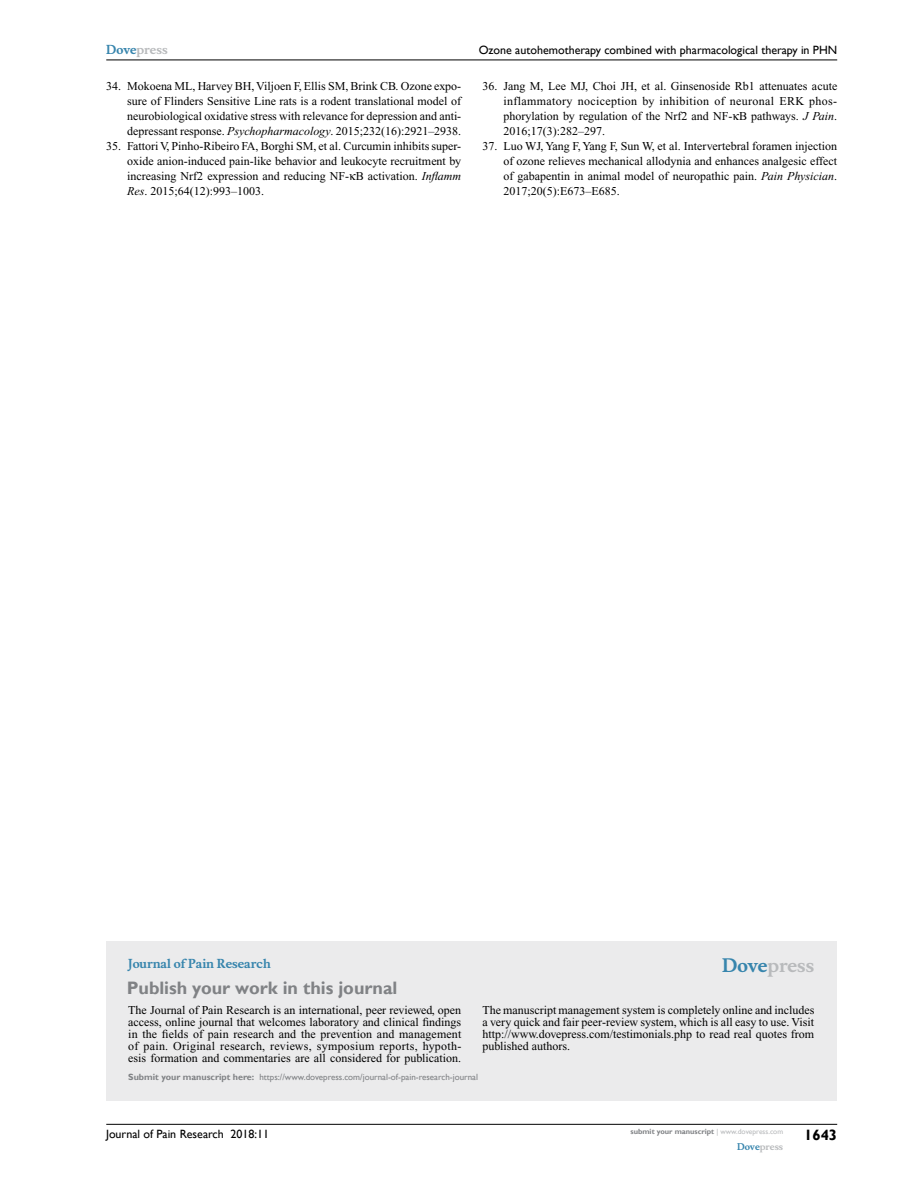
<style>
.page{position:relative;width:918px;height:1188px;background:#fff}
.page>*{position:absolute;margin:0;border:0;box-sizing:border-box;transform-origin:0 0}
.t1{font:700 18px "Gill Sans";color:#808285}
.t2{font:700 18px "Musee";color:#b8babc}
.t3{font:700 15px "Gill Sans";color:#000}
.t4{font:12px/15px "Times New Roman";color:#000;text-align:justify}
.t5{font:12px "Gill Sans";color:#000}
.t6{font:700 12px "Musee";color:#3785ad}
.t7{font:700 12px "Musee";color:#b8babc}
.t8{font:9px "Gill Sans";color:#808285}
.t9{font:700 9px "Musee";color:#b8babc}
.t10{font:700 7.5px "Gill Sans";color:#808285}
.s1{color:#3785ad}
.s2{font-style:italic}
.s3{font-weight:700}
.s4{font-weight:400;color:#b8babc}
</style>
<div class="page">
<div style="left:106px;top:941px;width:731px;height:159px;background:#ebebec"></div>
<hr style="left:106px;top:1124px;width:731px;height:1px;background:#000">
<hr style="left:106px;top:60px;width:731px;height:1px;background:#000">
<p class="t7" style="left:106px;top:43px;width:63px"><span class="s1">Dove</span>press</p>
<p class="t4" style="left:127px;top:79px;width:336px;text-indent:-21px">34. Mokoena ML, Harvey BH, Viljoen F, Ellis SM, Brink CB. Ozone expo&shy;sure of Flinders Sensitive Line rats is a rodent translational model of neurobiological oxidative stress with relevance for depression and anti&shy;depressant response. <span class="s2">Psychopharmacology</span>. 2015;232(16):2921–2938.</p>
<p class="t4" style="left:127px;top:139px;width:335px;text-indent:-21px">35. Fattori V, Pinho-Ribeiro FA, Borghi SM, et al. Curcumin inhibits super&shy;oxide anion-induced pain-like behavior and leukocyte recruitment by increasing Nrf2 expression and reducing NF- B activation. <span class="s2">Inflamm Res</span>. 2015;64(12):993–1003.</p>
<p class="t5" style="left:479px;top:43px;width:350px">Ozone autohemotherapy combined with pharmacological therapy in PHN</p>
<p class="t4" style="left:503px;top:79px;width:335px;text-indent:-21px">36. Jang M, Lee MJ, Choi JH, et al. Ginsenoside Rb1 attenuates acute inflammatory nociception by inhibition of neuronal ERK phos&shy;phorylation by regulation of the Nrf2 and NF- B pathways. <span class="s2">J Pain</span>.<br>2016;17(3):282–297.</p>
<p class="t4" style="left:503px;top:139px;width:335px;text-indent:-21px">37. Luo WJ, Yang F, Yang F, Sun W, et al. Intervertebral foramen injection of ozone relieves mechanical allodynia and enhances analgesic effect of gabapentin in animal model of neuropathic pain. <span class="s2">Pain Physician</span>.<br>2017;20(5):E673–E685.</p>
<p class="t6" style="left:128px;top:956px;width:144px">Journal of Pain Research</p>
<h1 class="t1" style="left:127px;top:977px;width:272px">Publish your work in this journal</h1>
<h1 class="t2" style="left:722px;top:955px;width:94px"><span class="s1">Dove</span>press</h1>
<p class="t4" style="left:128px;top:1004px;width:335px;line-height:12px">The Journal of Pain Research is an international, peer reviewed, open access, online journal that welcomes laboratory and clinical findings in the fields of pain research and the prevention and management of pain. Original research, reviews, symposium reports, hypoth&shy;esis formation and commentaries are all considered for publication.</p>
<p class="t4" style="left:482px;top:1004px;width:334px;line-height:12px">The manuscript management system is completely online and includes a very quick and fair peer-review system, which is all easy to use. Visit http://www.dovepress.com/testimonials.php to read real quotes from published authors.</p>
<p class="t8" style="left:128px;top:1072px;width:351px"><span class="s3">Submit your manuscript here:</span> https://www.dovepress.com/journal-of-pain-research-journal</p>
<p class="t5" style="left:106px;top:1127px;width:164px">Journal of Pain Research 2018:11</p>
<p class="t10" style="left:631px;top:1127px;width:154px">submit your manuscript <span class="s4">| www.dovepress.com</span></p>
<p class="t9" style="left:737px;top:1141px;width:48px"><span class="s1">Dove</span>press</p>
<p class="t3" style="left:804px;top:1126px;width:35px">1643</p>
</div>
